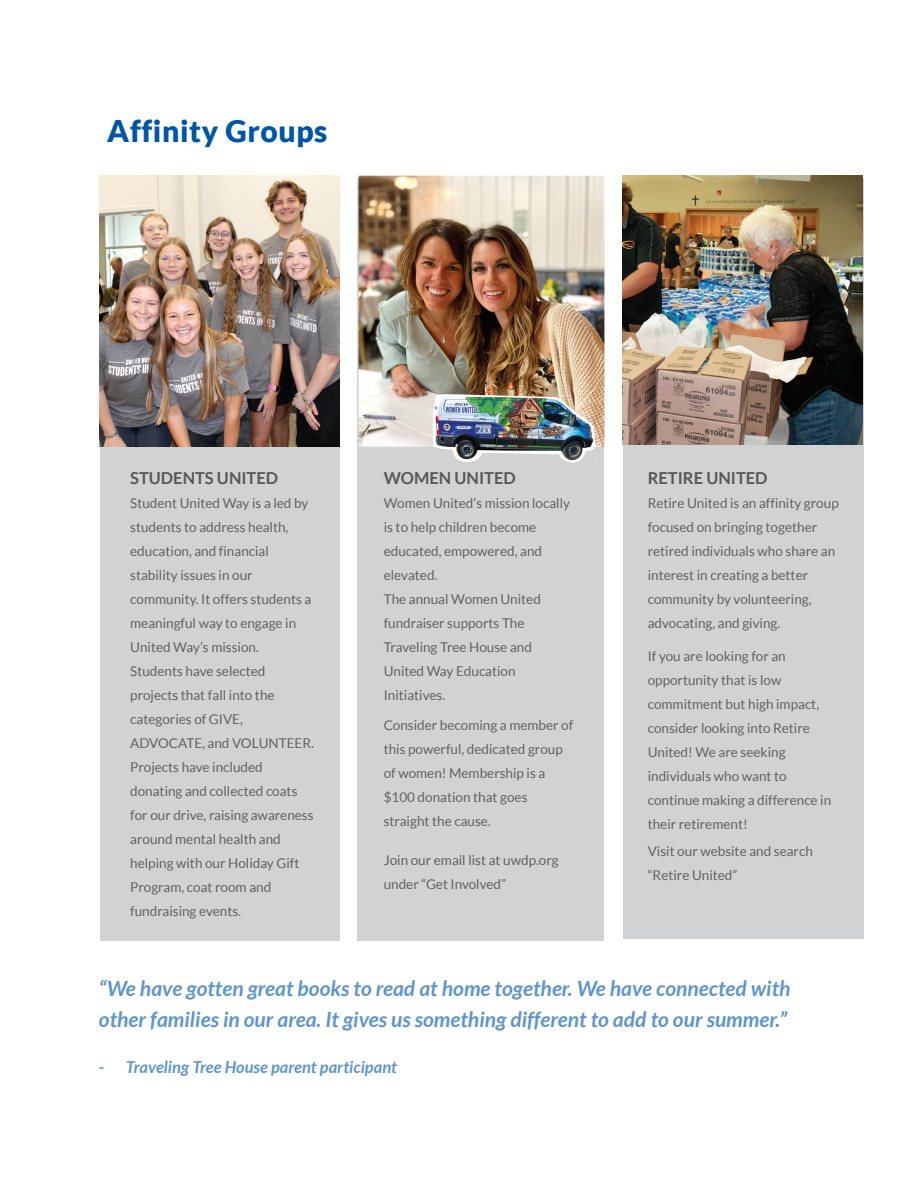
<style>
.page{position:relative;width:918px;height:1188px;background:#fff}
.page>*{position:absolute;margin:0;border:0;box-sizing:border-box;transform-origin:0 0}
.t1{font:900 30px "Lato";letter-spacing:.02em;color:#0155a7}
.t2{font:italic 700 21px/30.6px "Lato";color:#5e95cd}
.t3{font:700 16.5px "Lato";color:#57585a}
.t4{font:italic 700 16.5px "Lato";color:#5e95cd}
.t5{font:13.5px/24px "Lato";color:#606160}
</style>
<div class="page">
<div style="left:357px;top:178px;width:247px;height:763px;background:#d1d2d4"></div>
<div style="left:100px;top:178px;width:239px;height:763px;background:#d1d2d4"></div>
<div style="left:623px;top:178px;width:241px;height:761px;background:#d1d2d4"></div>
<img style="left:100px;top:176px;width:239px;height:270px">
<img style="left:359px;top:176px;width:245px;height:271px">
<img style="left:622px;top:176px;width:241px;height:268px">
<img style="left:428px;top:388px;width:172px;height:75px">
<h1 class="t1" style="left:107px;top:114px;width:222px">Affinity Groups</h1>
<p class="t3" style="left:130px;top:469px;width:150px">STUDENTS UNITED</p>
<p class="t5" style="left:130px;top:491px;width:185px">Student United Way is a led by students to address health, education, and financial stability issues in our community. It offers students a meaningful way to engage in<br>United Way’s mission.<br>Students have selected projects that fall into the categories of GIVE,<br>ADVOCATE, and VOLUNTEER.<br>Projects have included donating and collected coats for our drive, raising awareness around mental health and helping with our Holiday Gift<br>Program, coat room and fundraising events.</p>
<p class="t3" style="left:384px;top:469px;width:134px">WOMEN UNITED</p>
<p class="t5" style="left:384px;top:491px;width:188px">Women United’s mission locally is to help children become educated, empowered, and elevated.<br>The annual Women United fundraiser supports The<br>Traveling Tree House and<br>United Way Education<br>Initiatives.</p>
<p class="t5" style="left:384px;top:713px;width:191px">Consider becoming a member of this powerful, dedicated group of women! Membership is a $100 donation that goes straight the cause.</p>
<p class="t5" style="left:384px;top:848px;width:177px">Join our email list at uwdp.org under “Get Involved”</p>
<p class="t3" style="left:648px;top:469px;width:121px">RETIRE UNITED</p>
<p class="t5" style="left:648px;top:491px;width:193px">Retire United is an affinity group focused on bringing together retired individuals who share an interest in creating a better community by volunteering, advocating, and giving.</p>
<p class="t5" style="left:648px;top:644px;width:185px">If you are looking for an opportunity that is low commitment but high impact, consider looking into Retire<br>United! We are seeking individuals who want to continue making a difference in their retirement!</p>
<p class="t5" style="left:648px;top:839px;width:167px">Visit our website and search “Retire United”</p>
<h2 class="t2" style="left:99px;top:974px;width:693px">“We have gotten great books to read at home together. We have connected with other families in our area. It gives us something different to add to our summer.”</h2>
<p class="t4" style="left:99px;top:1057px;width:300px">- Traveling Tree House parent participant</p>
</div>
